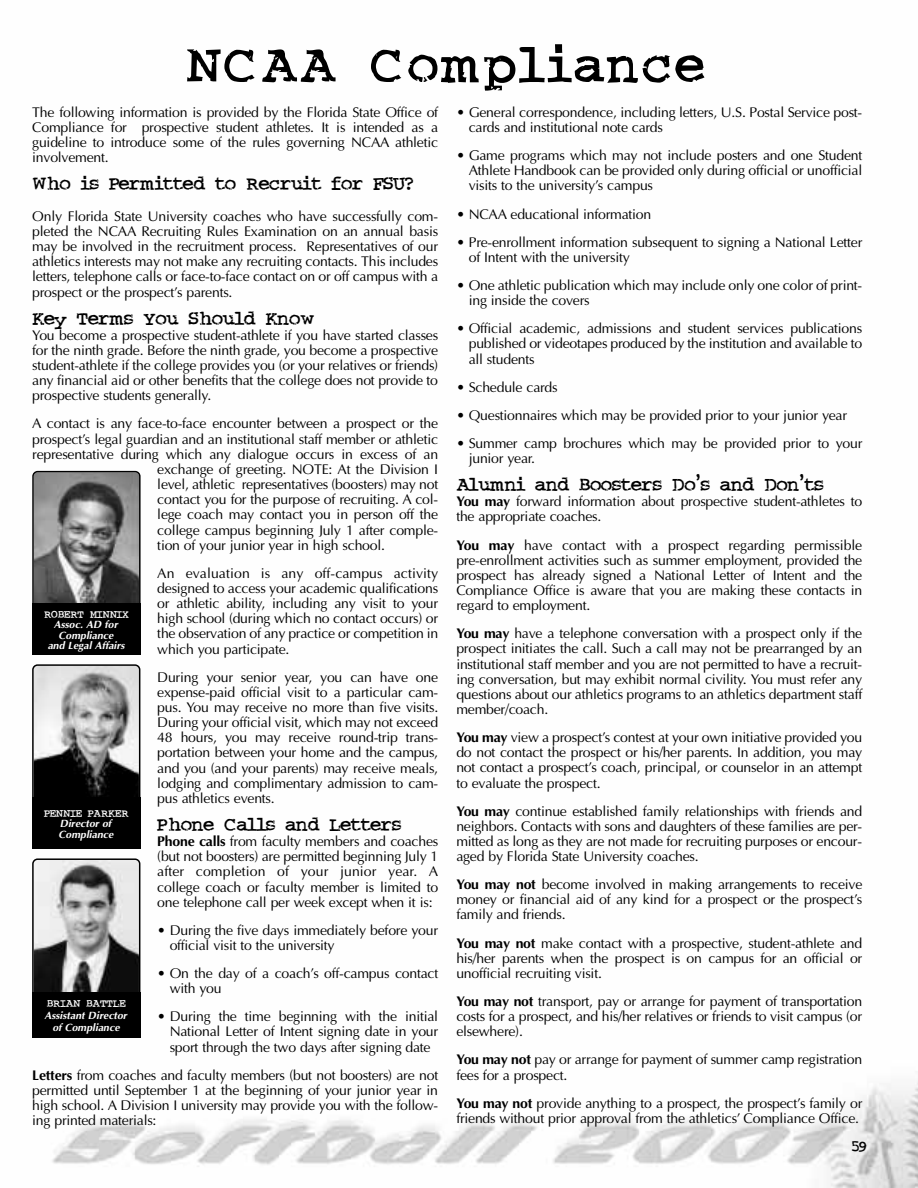
<style>
.page{position:relative;width:918px;height:1188px;background:#fff}
.page>*{position:absolute;margin:0;border:0;box-sizing:border-box;transform-origin:0 0}
.t1{font:61.5px "Crud Font";letter-spacing:.04em;color:#000}
.t2{font:22.5px "Crud Font";letter-spacing:-.015em;color:#000}
.t3{font:18px "Crud Font";color:#000}
.t4{font:14.1px/15.1px "Optima";letter-spacing:-.015em;color:#000;text-align:justify}
.t5{font:12.75px "Crud Font";color:#fff}
.t6{font:italic 700 10.5px/10.5px "Optima";color:#fff;text-align:center}
.s1{font-weight:700}
</style>
<div class="page">
<img style="left:37px;top:470px;width:881px;height:717px">
<svg style="left:32px;top:471px;width:109px;height:132px;background:#777"></svg>
<div style="left:32px;top:603px;width:109px;height:52px;background:#000"></div>
<svg style="left:32px;top:664px;width:108px;height:133px;background:#8a8a8a"></svg>
<svg style="left:32px;top:858px;width:108px;height:134px;background:#969696"></svg>
<div style="left:32px;top:797px;width:109px;height:52px;background:#000"></div>
<div style="left:32px;top:992px;width:109px;height:46px;background:#000"></div>
<h1 class="t1" style="left:186px;top:46px;width:520px">NCAA Compliance</h1>
<p class="t4" style="left:32px;top:106px;width:407px">The following information is provided by the Florida State Office of Compliance for prospective student athletes. It is intended as a guideline to introduce some of the rules governing NCAA athletic involvement.</p>
<h2 class="t2" style="left:32px;top:177px;width:382px">Who is Permitted to Recruit for FSU?</h2>
<p class="t4" style="left:32px;top:210px;width:407px">Only Florida State University coaches who have successfully com&shy;pleted the NCAA Recruiting Rules Examination on an annual basis may be involved in the recruitment process. Representatives of our athletics interests may not make any recruiting contacts. This includes letters, telephone calls or face-to-face contact on or off campus with a prospect or the prospect’s parents.</p>
<h2 class="t2" style="left:32px;top:311px;width:283px">Key Terms You Should Know</h2>
<p class="t4" style="left:32px;top:329px;width:407px">You become a prospective student-athlete if you have started classes for the ninth grade. Before the ninth grade, you become a prospective student-athlete if the college provides you (or your relatives or friends) any financial aid or other benefits that the college does not provide to prospective students generally.</p>
<p class="t4" style="left:32px;top:417px;width:407px">A contact is any face-to-face encounter between a prospect or the</p>
<p class="t4" style="left:32px;top:433px;width:407px">prospect’s legal guardian and an institutional staff member or athletic</p>
<p class="t4" style="left:32px;top:448px;width:407px">representative during which any dialogue occurs in excess of an</p>
<p class="t4" style="left:157px;top:463px;width:282px">exchange of greeting. NOTE: At the Division I</p>
<p class="t4" style="left:157px;top:478px;width:282px">level, athletic representatives (boosters) may not</p>
<p class="t4" style="left:157px;top:493px;width:282px">contact you for the purpose of recruiting. A col-</p>
<p class="t4" style="left:157px;top:508px;width:282px">lege coach may contact you in person off the</p>
<p class="t4" style="left:157px;top:524px;width:282px">college campus beginning July 1 after comple-</p>
<p class="t4" style="left:157px;top:539px;width:229px">tion of your junior year in high school.</p>
<p class="t4" style="left:157px;top:567px;width:282px">An evaluation is any off-campus activity designed to access your academic qualifications or athletic ability, including any visit to your high school (during which no contact occurs) or the observation of any practice or competition in which you participate.</p>
<p class="t4" style="left:157px;top:671px;width:282px">During your senior year, you can have one expense-paid official visit to a particular cam&shy;pus. You may receive no more than five visits.<br>During your official visit, which may not exceed 48 hours, you may receive round-trip trans&shy;portation between your home and the campus, and you (and your parents) may receive meals, lodging and complimentary admission to cam&shy;pus athletics events.</p>
<h2 class="t2" style="left:157px;top:817px;width:246px">Phone Calls and Letters</h2>
<p class="t4" style="left:157px;top:835px;width:282px"><span class="s1">Phone calls</span> from faculty members and coaches (but not boosters) are permitted beginning July 1 after completion of your junior year. A college coach or faculty member is limited to one telephone call per week except when it is:</p>
<p class="t4" style="left:170px;top:924px;width:270px;text-indent:-12px">• During the five days immediately before your official visit to the university</p>
<p class="t4" style="left:170px;top:967px;width:270px;text-indent:-12px">• On the day of a coach’s off-campus contact with you</p>
<p class="t4" style="left:170px;top:1010px;width:270px;text-indent:-12px">• During the time beginning with the initial National Letter of Intent signing date in your sport through the two days after signing date</p>
<p class="t4" style="left:32px;top:1069px;width:408px"><span class="s1">Letters</span> from coaches and faculty members (but not boosters) are not permitted until September 1 at the beginning of your junior year in high school. A Division I university may provide you with the follow&shy;ing printed materials:</p>
<p class="t5" style="left:44px;top:610px;width:86px">ROBERT MINNIX</p>
<p class="t6" style="left:48px;top:620px;width:81px">Assoc. AD for<br>Compliance<br>and Legal Affairs</p>
<p class="t5" style="left:44px;top:809px;width:86px">PENNIE PARKER</p>
<p class="t6" style="left:59px;top:820px;width:58px;text-align:left">Director of<br>Compliance</p>
<p class="t5" style="left:47px;top:999px;width:80px">BRIAN BATTLE</p>
<p class="t6" style="left:44px;top:1011px;width:86px;line-height:12px">Assistant Director of Compliance</p>
<p class="t4" style="left:469px;top:106px;width:395px;text-indent:-12px">• General correspondence, including letters, U.S. Postal Service post&shy;cards and institutional note cards</p>
<p class="t4" style="left:469px;top:149px;width:395px;text-indent:-12px">• Game programs which may not include posters and one Student Athlete Handbook can be provided only during official or unofficial visits to the university’s campus</p>
<p class="t4" style="left:456px;top:208px;width:197px">• NCAA educational information</p>
<p class="t4" style="left:469px;top:236px;width:395px;text-indent:-12px">• Pre-enrollment information subsequent to signing a National Letter of Intent with the university</p>
<p class="t4" style="left:469px;top:279px;width:395px;text-indent:-12px">• One athletic publication which may include only one color of print&shy;ing inside the covers</p>
<p class="t4" style="left:469px;top:322px;width:395px;text-indent:-12px">• Official academic, admissions and student services publications published or videotapes produced by the institution and available to all students</p>
<p class="t4" style="left:456px;top:381px;width:103px">• Schedule cards</p>
<p class="t4" style="left:456px;top:409px;width:392px">• Questionnaires which may be provided prior to your junior year</p>
<p class="t4" style="left:469px;top:437px;width:395px;text-indent:-12px">• Summer camp brochures which may be provided prior to your junior year.</p>
<h2 class="t2" style="left:456px;top:478px;width:369px">Alumni and Boosters Do’s and Don’ts</h2>
<p class="t4" style="left:456px;top:495px;width:407px"><span class="s1">You may</span> forward information about prospective student-athletes to the appropriate coaches.</p>
<p class="t4" style="left:456px;top:539px;width:408px"><span class="s1">You may</span> have contact with a prospect regarding permissible pre-enrollment activities such as summer employment, provided the prospect has already signed a National Letter of Intent and the Compliance Office is aware that you are making these contacts in regard to employment.</p>
<p class="t4" style="left:456px;top:627px;width:408px"><span class="s1">You may</span> have a telephone conversation with a prospect only if the prospect initiates the call. Such a call may not be prearranged by an institutional staff member and you are not permitted to have a recruit&shy;ing conversation, but may exhibit normal civility. You must refer any questions about our athletics programs to an athletics department staff member/coach.</p>
<p class="t4" style="left:456px;top:731px;width:407px"><span class="s1">You may</span> view a prospect’s contest at your own initiative provided you do not contact the prospect or his/her parents. In addition, you may not contact a prospect’s coach, principal, or counselor in an attempt to evaluate the prospect.</p>
<p class="t4" style="left:456px;top:805px;width:408px"><span class="s1">You may</span> continue established family relationships with friends and neighbors. Contacts with sons and daughters of these families are per&shy;mitted as long as they are not made for recruiting purposes or encour&shy;aged by Florida State University coaches.</p>
<p class="t4" style="left:456px;top:878px;width:408px"><span class="s1">You may not</span> become involved in making arrangements to receive money or financial aid of any kind for a prospect or the prospect’s family and friends.</p>
<p class="t4" style="left:456px;top:937px;width:407px"><span class="s1">You may not</span> make contact with a prospective, student-athlete and his/her parents when the prospect is on campus for an official or unofficial recruiting visit.</p>
<p class="t4" style="left:456px;top:995px;width:407px"><span class="s1">You may not</span> transport, pay or arrange for payment of transportation costs for a prospect, and his/her relatives or friends to visit campus (or elsewhere).</p>
<p class="t4" style="left:456px;top:1053px;width:408px"><span class="s1">You may not</span> pay or arrange for payment of summer camp registration fees for a prospect.</p>
<p class="t4" style="left:456px;top:1097px;width:408px"><span class="s1">You may not</span> provide anything to a prospect, the prospect’s family or friends without prior approval from the athletics’ Compliance Office.</p>
<p class="t3" style="left:852px;top:1141px;width:16px">59</p>
</div>
